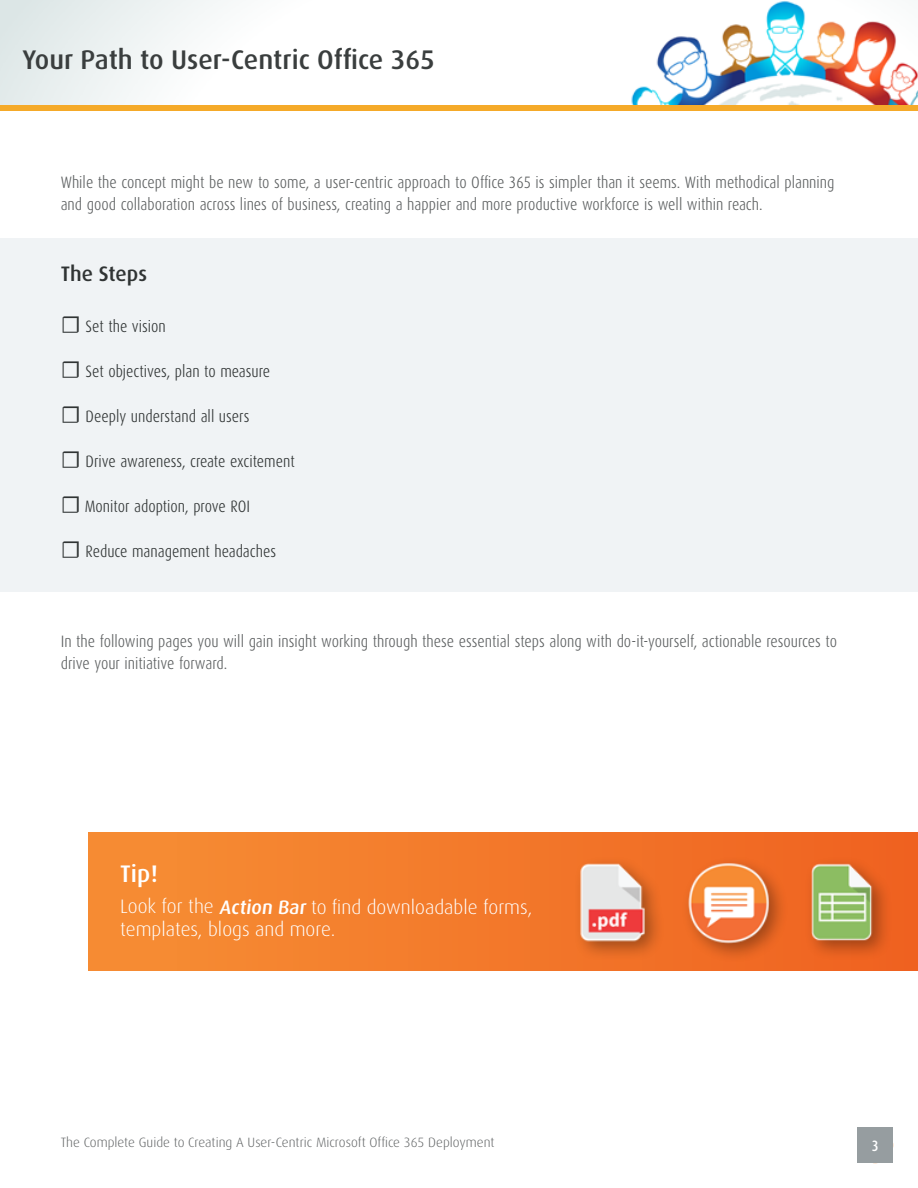
<style>
.page{position:relative;width:918px;height:1188px;background:#fff}
.page>*{position:absolute;margin:0;border:0;box-sizing:border-box;transform-origin:0 0}
.t1{font:500 27px "Dax";color:#3a3e3e}
.t2{font:500 24px "Dax";color:#fff}
.t3{font:500 21px "Dax";color:#303434}
.t4{font:300 19.5px/22.5px "Dax";color:#fff}
.t5{font:300 16.5px/22.5px "Dax Condensed";color:#5d6061}
.t6{font:300 16.5px "Dax Condensed";color:#303434}
.t7{font:500 15px "Dax Condensed";color:#fff}
.t8{font:300 13.5px "Dax";color:#5d6061}
.s1{font-family:"Minion Pro";font-weight:400;font-size:24px}
.s2{font-weight:500}
</style>
<div class="page">
<img style="left:0;top:0;width:918px;height:106px">
<div style="left:857px;top:1127px;width:36px;height:36px;background:#969da0"></div>
<div style="left:0;top:106px;width:918px;height:5px;background:#f5aa29"></div>
<div style="left:0;top:238px;width:918px;height:354px;background:#f0f3f5"></div>
<div style="left:89px;top:833px;width:829px;height:138px;background:linear-gradient(to right,#f68e34,#ef6120)"></div>
<div style="left:573px;top:856px;width:92px;height:105px;background:#000;opacity:.34"></div>
<img style="left:563px;top:856px;width:94px;height:94px">
<div style="left:681px;top:856px;width:108px;height:108px;background:#000;opacity:.34"></div>
<img style="left:681px;top:856px;width:95px;height:94px">
<div style="left:805px;top:856px;width:87px;height:104px;background:#000;opacity:.34"></div>
<img style="left:794px;top:856px;width:94px;height:94px">
<h1 class="t1" style="left:22px;top:45px;width:414px">Your Path to User-Centric Office 365</h1>
<p class="t5" style="left:61px;top:171px;width:775px">While the concept might be new to some, a user-centric approach to Office 365 is simpler than it seems. With methodical planning and good collaboration across lines of business, creating a happier and more productive workforce is well within reach.</p>
<p class="t3" style="left:61px;top:261px;width:88px">The Steps</p>
<p class="t6" style="left:61px;top:317px;width:107px"><span class="s1">☐</span> Set the vision</p>
<p class="t6" style="left:61px;top:362px;width:211px"><span class="s1">☐</span> Set objectives, plan to measure</p>
<p class="t6" style="left:61px;top:407px;width:190px"><span class="s1">☐</span> Deeply understand all users</p>
<p class="t6" style="left:61px;top:452px;width:236px"><span class="s1">☐</span> Drive awareness, create excitement</p>
<p class="t6" style="left:61px;top:497px;width:191px"><span class="s1">☐</span> Monitor adoption, prove ROI</p>
<p class="t6" style="left:61px;top:542px;width:217px"><span class="s1">☐</span> Reduce management headaches</p>
<p class="t5" style="left:61px;top:630px;width:778px">In the following pages you will gain insight working through these essential steps along with do-it-yourself, actionable resources to drive your initiative forward.</p>
<h2 class="t2" style="left:120px;top:860px;width:39px">Tip!</h2>
<p class="t4" style="left:120px;top:896px;width:414px">Look for the <span class="s2">Action Bar</span> to find downloadable forms, templates, blogs and more.</p>
<p class="t8" style="left:61px;top:1135px;width:435px">The Complete Guide to Creating A User-Centric Microsoft Office 365 Deployment</p>
<p class="t7" style="left:872px;top:1138px;width:8px">3</p>
</div>
